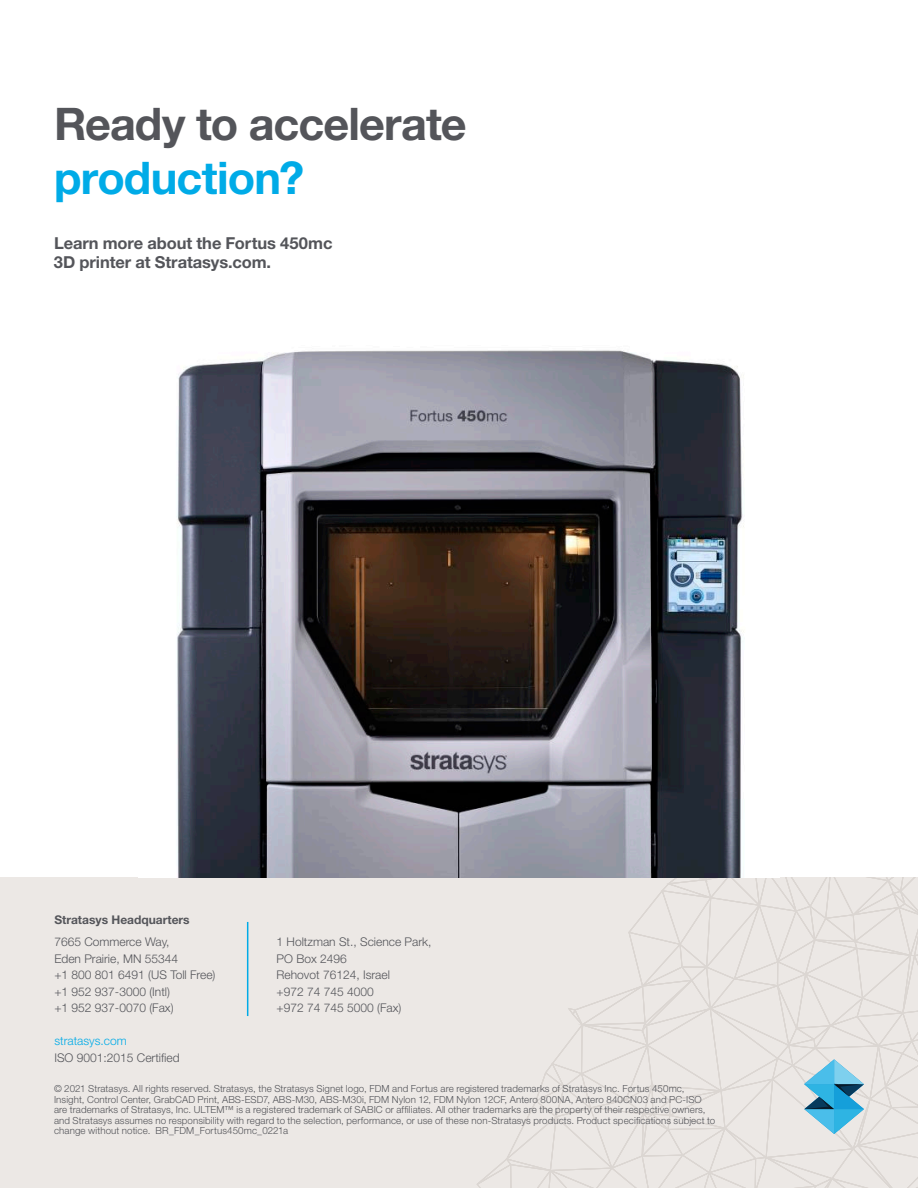
<style>
.page{position:relative;width:918px;height:1188px;background:#fff}
.page>*{position:absolute;margin:0;border:0;box-sizing:border-box;transform-origin:0 0}
.Headline_-_Large_cop{font:700 45px "Helvetica Neue LT Std";letter-spacing:-.02em;color:#54555a}
.Headline_-_Large_cop-2{font:700 45px "Helvetica Neue LT Std";letter-spacing:-.02em;color:#00abe7}
.t1{font:700 16.5px/19.5px "Helvetica Neue LT Std";letter-spacing:-.005em;color:#54555a}
.t2{font:300 12px/16.5px "Helvetica Neue LT Std";color:#54555a}
.t3{font:700 12px "Helvetica Neue LT Std";color:#54555a}
.t4{font:300 12px "Helvetica Neue LT Std";color:#00abe7}
.Footer_Legal{font:300 9.75px/10.5px "Helvetica Neue LT Std";letter-spacing:.01em;color:#54555a}
</style>
<div class="page">
<div style="left:0;top:878px;width:918px;height:310px;background:#ece8e5"></div>
<hr style="left:247px;top:922px;width:1px;height:94px;background:#00abe7">
<svg style="left:477px;top:878px;width:441px;height:310px"></svg>
<img style="left:177px;top:350px;width:567px;height:528px">
<p class="Headline_-_Large_cop" style="left:54px;top:96px;width:414px">Ready to accelerate</p>
<p class="Headline_-_Large_cop-2" style="left:54px;top:150px;width:252px">production?</p>
<p class="t1" style="left:54px;top:233px;width:280px">Learn more about the Fortus 450mc<br>3D printer at Stratasys.com.</p>
<p class="t3" style="left:54px;top:912px;width:137px">Stratasys Headquarters</p>
<p class="t2" style="left:54px;top:934px;width:163px">7665 Commerce Way,<br>Eden Prairie, MN 55344<br>+1 800 801 6491 (US Toll Free) +1 952 937-3000 (Intl)<br>+1 952 937-0070 (Fax)</p>
<p class="t4" style="left:54px;top:1034px;width:74px">stratasys.com</p>
<p class="t2" style="left:54px;top:1049px;width:127px">ISO 9001:2015 Certified</p>
<p class="t2" style="left:277px;top:933px;width:156px">1 Holtzman St., Science Park,<br>PO Box 2496<br>Rehovot 76124, Israel<br>+972 74 745 4000<br>+972 74 745 5000 (Fax)</p>
<p class="Footer_Legal" style="left:54px;top:1083px;width:663px">© 2021 Stratasys. All rights reserved. Stratasys, the Stratasys Signet logo, FDM and Fortus are registered trademarks of Stratasys Inc. Fortus 450mc, Insight, Control Center, GrabCAD Print, ABS-ESD7, ABS-M30, ABS-M30i, FDM Nylon 12, FDM Nylon 12CF, Antero 800NA, Antero 840CN03 and PC-ISO are trademarks of Stratasys, Inc. ULTEM™ is a registered trademark of SABIC or affiliates. All other trademarks are the property of their respective owners, and Stratasys assumes no responsibility with regard to the selection, performance, or use of these non-Stratasys products. Product specifications subject to change without notice. BR_FDM_Fortus450mc_0221a</p>
</div>
